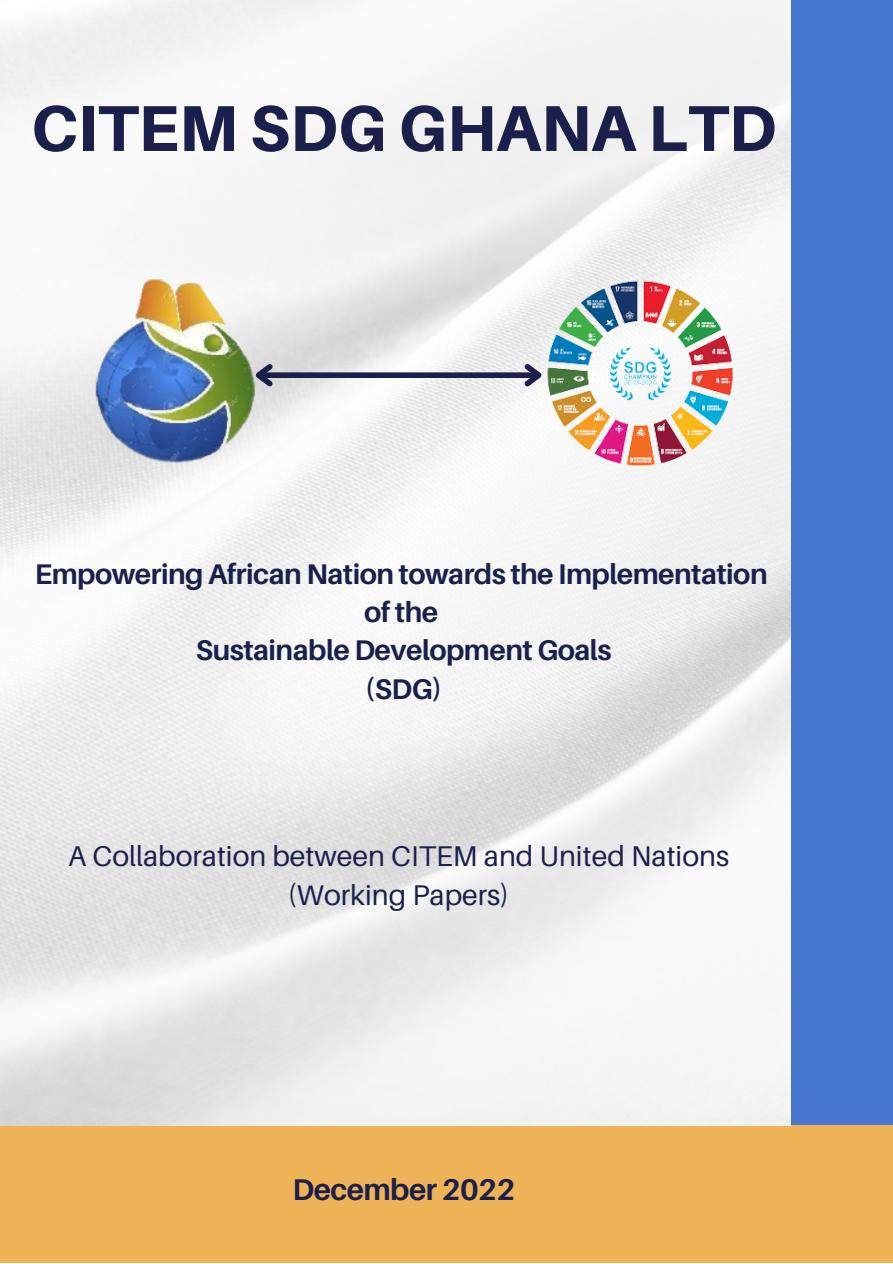
<style>
.page{position:relative;width:893px;height:1264px;background:#fff}
.page>*{position:absolute;margin:0;border:0;box-sizing:border-box;transform-origin:0 0}
.t1{font:800 64.8px "Aileron";color:#1a204b}
.t2{font:700 29.85px "Aileron";letter-spacing:-.02em;color:#1a204b}
.t3{font:700 28.5px/38.2px "Aileron";letter-spacing:-.02em;color:#1a204b;text-align:center}
.t4{font:28.5px/39.3px "Aileron";color:#1a204b;text-align:center}
</style>
<div class="page">
<div style="left:790px;top:0;width:102px;height:1126px;background:#4676ce"></div>
<div style="left:0;top:1125px;width:892px;height:137px;background:#efb357"></div>
<img style="left:89px;top:280px;width:173px;height:190px">
<img style="left:529px;top:280px;width:221px;height:190px">
<div style="left:258px;top:372px;width:280px;height:6px;background:#1a204b"></div>
<svg style="left:249px;top:359px;width:29px;height:32px"></svg>
<svg style="left:519px;top:359px;width:29px;height:32px"></svg>
<h1 class="t1" style="left:31px;top:88px;width:746px">CITEM SDG GHANA LTD</h1>
<p class="t3" style="left:35px;top:554px;width:734px">Empowering African Nation towards the Implementation of the<br>Sustainable Development Goals<br>(SDG)</p>
<p class="t4" style="left:68px;top:835px;width:662px">A Collaboration between CITEM and United Nations (Working Papers)</p>
<p class="t2" style="left:292px;top:1171px;width:224px">December 2022</p>
</div>
